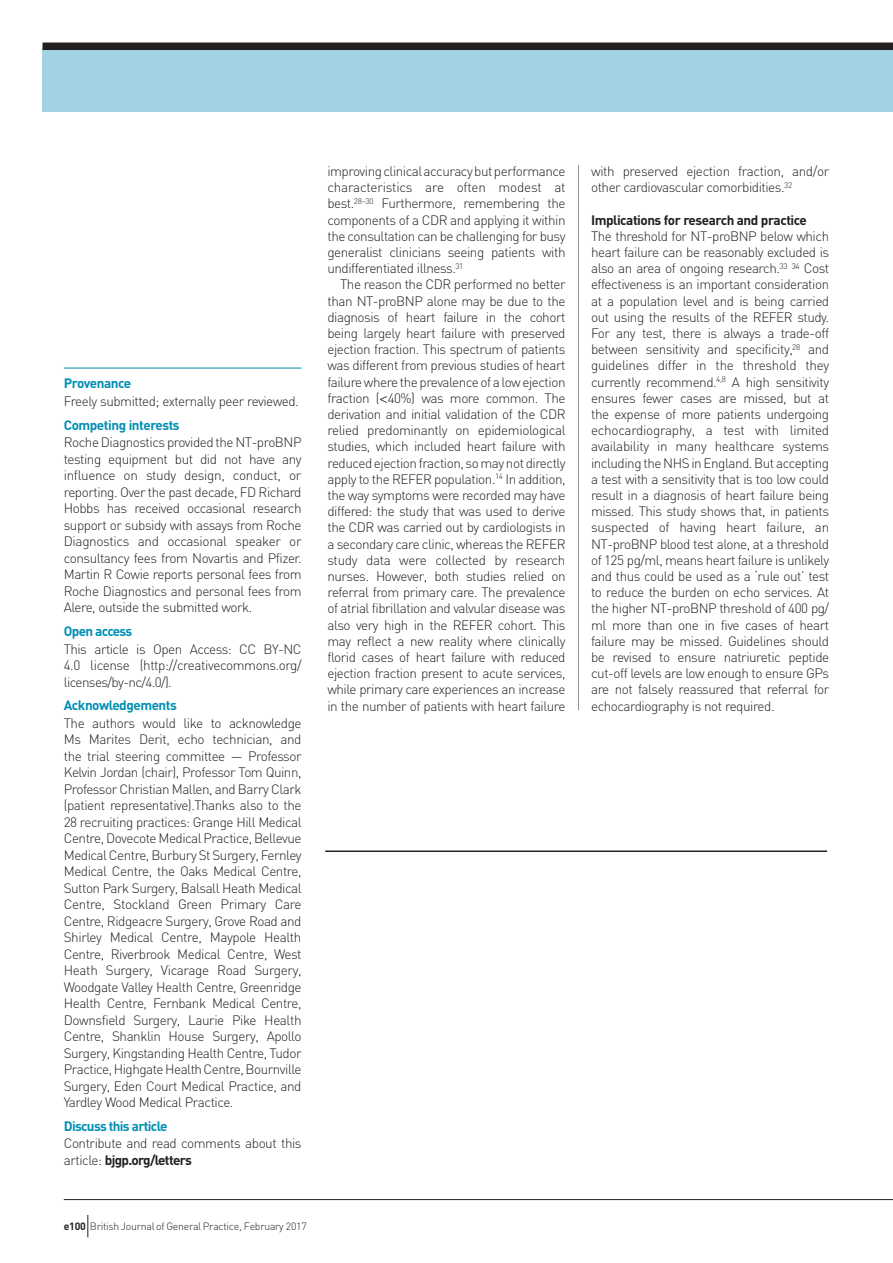
<style>
.page{position:relative;width:893px;height:1263px;background:#fff}
.page>*{position:absolute;margin:0;border:0;box-sizing:border-box;transform-origin:0 0}
.t1{font:300 13.5px/16.2px "DIN";letter-spacing:-.035em;color:#231f20;text-align:justify}
.t2{font:700 13.5px "DIN";letter-spacing:-.04em;color:#008fb3}
.t3{font:700 13.5px "DIN";letter-spacing:-.035em;color:#231f20}
.t4{font:300 10.5px "DIN";letter-spacing:-.025em;color:#231f20}
.s1{font-weight:700}
.s2{font-family:"Helvetica"}
</style>
<div class="page">
<div style="left:43px;top:48px;width:850px;height:64px;background:#a2d2e3"></div>
<div style="left:43px;top:43px;width:850px;height:7px;background:#231f20"></div>
<hr style="left:64px;top:368px;width:238px;height:1px;background:#008fb3">
<hr style="left:578px;top:165px;width:1px;height:545px;background:#939598">
<hr style="left:325px;top:850px;width:502px;height:2px;background:#231f20">
<hr style="left:64px;top:1199px;width:829px;height:1px;background:#231f20">
<svg style="left:87px;top:1215px;width:1px;height:22px"></svg>
<p class="t2" style="left:64px;top:375px;width:69px">Provenance</p>
<p class="t1" style="left:64px;top:393px;width:237px">Freely submitted; externally peer reviewed.</p>
<p class="t2" style="left:64px;top:416px;width:117px">Competing interests</p>
<p class="t1" style="left:64px;top:434px;width:239px">Roche Diagnostics provided the NT-proBNP testing equipment but did not have any influence on study design, conduct, or reporting. Over the past decade, FD Richard Hobbs has received occasional research support or subsidy with assays from Roche Diagnostics and occasional speaker or consultancy fees from Novartis and Pfizer.<br>Martin R Cowie reports personal fees from Roche Diagnostics and personal fees from Alere, outside the submitted work.</p>
<p class="t2" style="left:64px;top:622px;width:70px">Open access</p>
<p class="t1" style="left:64px;top:640px;width:239px">This article is Open Access: CC BY-NC 4.0 license (http://creativecommons.org/ licenses/by-nc/4.0/).</p>
<p class="t2" style="left:64px;top:696px;width:115px">Acknowledgements</p>
<p class="t1" style="left:64px;top:714px;width:239px">The authors would like to acknowledge Ms Marites Derit, echo technician, and the trial steering committee — Professor Kelvin Jordan (chair), Professor Tom Quinn, Professor Christian Mallen, and Barry Clark (patient representative).Thanks also to the 28 recruiting practices: Grange Hill Medical Centre, Dovecote Medical Practice, Bellevue Medical Centre, Burbury St Surgery, Fernley Medical Centre, the Oaks Medical Centre, Sutton Park Surgery, Balsall Heath Medical Centre, Stockland Green Primary Care Centre, Ridgeacre Surgery, Grove Road and Shirley Medical Centre, Maypole Health Centre, Riverbrook Medical Centre, West Heath Surgery, Vicarage Road Surgery, Woodgate Valley Health Centre, Greenridge Health Centre, Fernbank Medical Centre, Downsfield Surgery, Laurie Pike Health Centre, Shanklin House Surgery, Apollo Surgery, Kingstanding Health Centre, Tudor Practice, Highgate Health Centre, Bournville Surgery, Eden Court Medical Practice, and Yardley Wood Medical Practice.</p>
<p class="t2" style="left:64px;top:1117px;width:105px">Discuss this article</p>
<p class="t1" style="left:64px;top:1135px;width:239px">Contribute and read comments about this article: <span class="s1">bjgp.org/letters</span></p>
<p class="t1" style="left:327px;top:163px;width:240px">improving clinical accuracy but performance characteristics are often modest at best.<sup>28–30</sup> Furthermore, remembering the components of a CDR and applying it within the consultation can be challenging for busy generalist clinicians seeing patients with undifferentiated illness.<sup>31</sup></p>
<p class="t1" style="left:327px;top:276px;width:240px;text-indent:13px">The reason the CDR performed no better than NT-proBNP alone may be due to the diagnosis of heart failure in the cohort being largely heart failure with preserved ejection fraction. This spectrum of patients was different from previous studies of heart failure where the prevalence of a low ejection fraction (<span class="s2">&lt;</span>40%) was more common. The derivation and initial validation of the CDR relied predominantly on epidemiological studies, which included heart failure with reduced ejection fraction, so may not directly apply to the REFER population.<sup>14</sup> In addition, the way symptoms were recorded may have differed: the study that was used to derive the CDR was carried out by cardiologists in a secondary care clinic, whereas the REFER study data were collected by research nurses. However, both studies relied on referral from primary care. The prevalence of atrial fibrillation and valvular disease was also very high in the REFER cohort. This may reflect a new reality where clinically florid cases of heart failure with reduced ejection fraction present to acute services, while primary care experiences an increase in the number of patients with heart failure</p>
<p class="t4" style="left:64px;top:1219px;width:244px"><span class="s1">e100</span> British Journal of General Practice, February 2017</p>
<p class="t1" style="left:591px;top:163px;width:240px">with preserved ejection fraction, and/or other cardiovascular comorbidities.<sup>32</sup></p>
<p class="t3" style="left:591px;top:211px;width:217px">Implications for research and practice</p>
<p class="t1" style="left:591px;top:228px;width:240px">The threshold for NT-proBNP below which heart failure can be reasonably excluded is also an area of ongoing research.<sup>33</sup> <sup>34</sup> Cost effectiveness is an important consideration at a population level and is being carried out using the results of the REFER study.<br>For any test, there is always a trade-off between sensitivity and specificity,<sup>28</sup> and guidelines differ in the threshold they currently recommend.<sup>4,8</sup> A high sensitivity ensures fewer cases are missed, but at the expense of more patients undergoing echocardiography, a test with limited availability in many healthcare systems including the NHS in England. But accepting a test with a sensitivity that is too low could result in a diagnosis of heart failure being missed. This study shows that, in patients suspected of having heart failure, an NT-proBNP blood test alone, at a threshold of 125 pg/ml, means heart failure is unlikely and thus could be used as a ‘rule out’ test to reduce the burden on echo services. At the higher NT-proBNP threshold of 400 pg/ ml more than one in five cases of heart failure may be missed. Guidelines should be revised to ensure natriuretic peptide cut-off levels are low enough to ensure GPs are not falsely reassured that referral for echocardiography is not required.</p>
</div>
